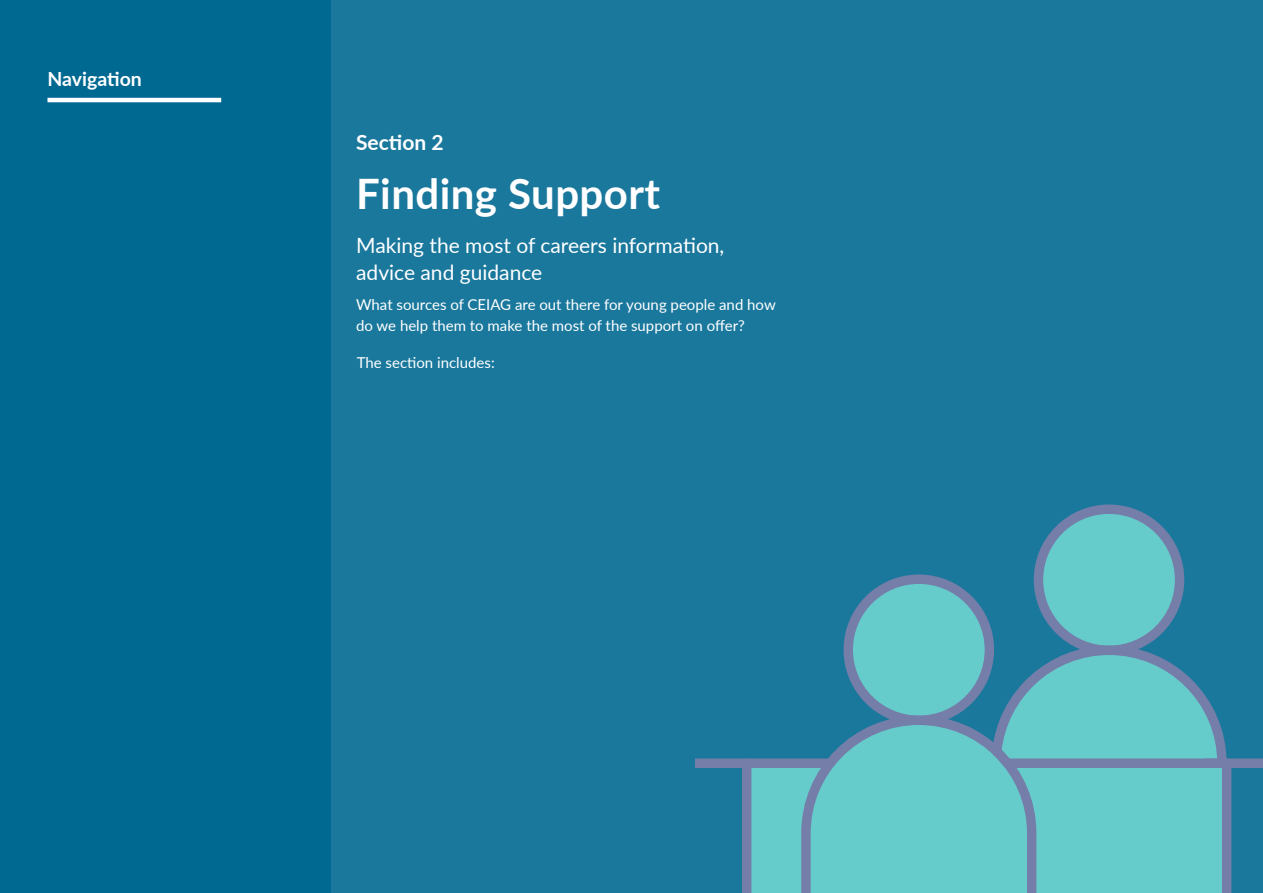
<style>
.page{position:relative;width:1263px;height:893px;background:#fff}
.page>*{position:absolute;margin:0;border:0;box-sizing:border-box;transform-origin:0 0}
.t1{font:700 42px "Lato";letter-spacing:.01em;color:#fff}
.t2{font:21px/27px "Lato";color:#fff}
.t3{font:700 21px "Lato";color:#fff}
.t4{font:700 19.5px "Lato";color:#fff}
.t5{font:15px/21px "Lato";color:#fff}
</style>
<div class="page">
<div style="left:331px;top:0;width:932px;height:893px;background:#1a789d"></div>
<div style="left:0;top:0;width:331px;height:893px;background:#006992"></div>
<hr style="left:47px;top:98px;width:174px;height:4px;background:#fff">
<div style="left:1038px;top:509px;width:141px;height:141px;background:#66cbcb;border-radius:50%"></div>
<div style="left:1034px;top:504px;width:150px;height:151px;border:9px solid #757ea9;border-radius:50%"></div>
<svg style="left:742px;top:768px;width:54px;height:125px;background:#68bdc5"></svg>
<div style="left:848px;top:579px;width:141px;height:141px;background:#66cbcb;border-radius:50%"></div>
<div style="left:843px;top:574px;width:151px;height:151px;border:9px solid #757ea9;border-radius:50%"></div>
<svg style="left:796px;top:641px;width:435px;height:252px"></svg>
<div style="left:695px;top:758px;width:135px;height:10px;background:#757ea9"></div>
<div style="left:1209px;top:758px;width:54px;height:10px;background:#757ea9"></div>
<h3 class="t4" style="left:47px;top:64px;width:96px">Navigation</h3>
<h2 class="t3" style="left:356px;top:127px;width:89px">Section 2</h2>
<h1 class="t1" style="left:356px;top:163px;width:305px">Finding Support</h1>
<h2 class="t2" style="left:356px;top:231px;width:370px">Making the most of careers information, advice and guidance</h2>
<p class="t5" style="left:356px;top:293px;width:421px">What sources of CEIAG are out there for young people and how do we help them to make the most of the support on offer?</p>
<p class="t5" style="left:357px;top:351px;width:139px">The section includes:</p>
</div>
